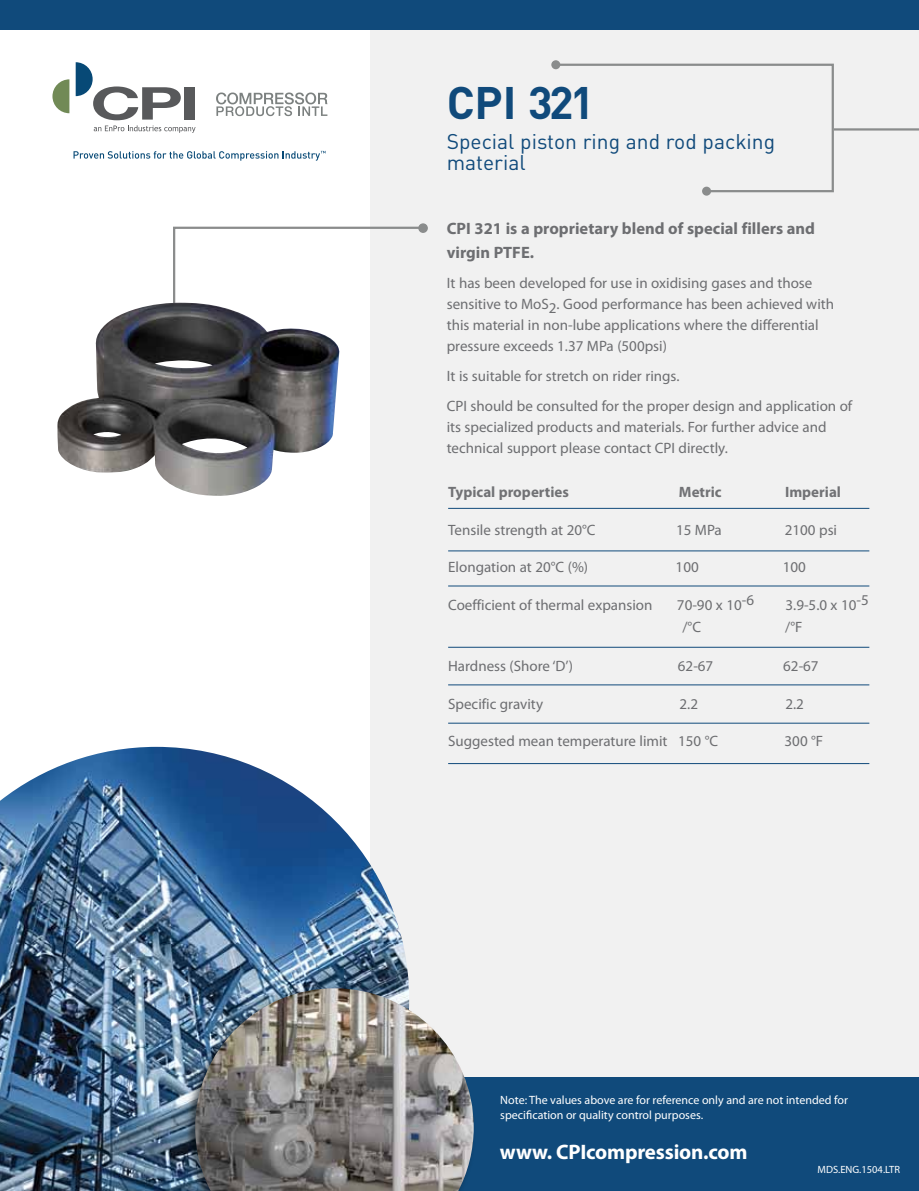
<style>
.page{position:relative;width:919px;height:1191px;background:#fff}
.page>*{position:absolute;margin:0;border:0;box-sizing:border-box;transform-origin:0 0}
.t1{font:700 45px "DINOT";letter-spacing:-.04em;color:#104a7b}
.t2{font:21px/21px "DINOT";color:#104a7b}
.t3{font:700 21px "Myriad Pro";letter-spacing:-.01em;color:#fff}
.t4{font:700 16.5px/24px "Myriad Pro";color:#6d6e71}
.t5{font:15px/21px "Myriad Pro";color:#6d6e71}
.t6{font:700 15px "Myriad Pro";color:#717275}
.t7{font:12px/15px "Myriad Pro";color:#fff}
.t8{font:10.5px "Myriad Pro";color:#fff}
</style>
<div class="page">
<div style="left:371px;top:30px;width:547px;height:1049px;background:#f1f1f1"></div>
<div style="left:0;top:1077px;width:918px;height:114px;background:#104a7b"></div>
<div style="left:0;top:0;width:918px;height:30px;background:#104a7b"></div>
<svg style="left:216px;top:92px;width:111px;height:24px"></svg>
<svg style="left:52px;top:79px;width:17px;height:34px"></svg>
<svg style="left:73px;top:151px;width:252px;height:10px"></svg>
<svg style="left:76px;top:62px;width:119px;height:71px"></svg>
<hr style="left:833px;top:128px;width:85px;height:3px;background:#8a8c8c">
<svg style="left:555px;top:63px;width:280px;height:130px"></svg>
<div style="left:702px;top:187px;width:9px;height:9px;background:#8a8c8c;border-radius:50%"></div>
<div style="left:551px;top:60px;width:9px;height:9px;background:#8a8c8c;border-radius:50%"></div>
<img style="left:0;top:747px;width:409px;height:444px">
<div style="left:183px;top:985px;width:292px;height:206px;background:#000;opacity:.57"></div>
<img style="left:195px;top:988px;width:278px;height:203px">
<hr style="left:448px;top:723px;width:421px;height:1px;background:#104a7b">
<hr style="left:448px;top:550px;width:421px;height:1px;background:#104a7b">
<hr style="left:448px;top:585px;width:421px;height:1px;background:#104a7b">
<hr style="left:448px;top:647px;width:421px;height:1px;background:#104a7b">
<hr style="left:448px;top:684px;width:421px;height:1px;background:#104a7b">
<hr style="left:448px;top:763px;width:421px;height:1px;background:#104a7b">
<hr style="left:448px;top:508px;width:421px;height:1px;background:#104a7b">
<div style="left:418px;top:223px;width:10px;height:10px;border:2px solid #8a8c8c;border-radius:50%"></div>
<svg style="left:173px;top:225px;width:255px;height:136px"></svg>
<img style="left:57px;top:302px;width:282px;height:194px">
<h1 class="t1" style="left:446px;top:73px;width:149px">CPI 321</h1>
<h2 class="t2" style="left:446px;top:130px;width:330px">Special piston ring and rod packing material</h2>
<p class="t4" style="left:446px;top:215px;width:370px">CPI 321 is a proprietary blend of special fillers and virgin PTFE.</p>
<p class="t5" style="left:446px;top:272px;width:389px">It has been developed for use in oxidising gases and those sensitive to MoS2. Good performance has been achieved with this material in non-lube applications where the differential pressure exceeds 1.37 MPa (500psi)</p>
<p class="t5" style="left:446px;top:360px;width:407px;line-height:30px">It is suitable for stretch on rider rings.<br>CPI should be consulted for the proper design and application of</p>
<p class="t5" style="left:446px;top:416px;width:381px">its specialized products and materials. For further advice and technical support please contact CPI directly.</p>
<p class="t6" style="left:448px;top:482px;width:122px">Typical properties</p>
<p class="t6" style="left:679px;top:482px;width:44px">Metric</p>
<p class="t6" style="left:785px;top:482px;width:58px">Imperial</p>
<p class="t5" style="left:448px;top:519px;width:149px">Tensile strength at 20°C</p>
<p class="t5" style="left:676px;top:519px;width:47px">15 MPa</p>
<p class="t5" style="left:784px;top:519px;width:54px">2100 psi</p>
<p class="t5" style="left:448px;top:556px;width:141px">Elongation at 20°C (%)</p>
<p class="t5" style="left:675px;top:556px;width:25px">100</p>
<p class="t5" style="left:782px;top:556px;width:25px">100</p>
<p class="t5" style="left:448px;top:594px;width:206px">Coefficient of thermal expansion</p>
<p class="t5" style="left:677px;top:594px;width:79px">70-90 x 10-6</p>
<p class="t5" style="left:785px;top:594px;width:85px">3.9-5.0 x 10-5</p>
<p class="t5" style="left:682px;top:616px;width:20px">/°C</p>
<p class="t5" style="left:785px;top:616px;width:19px">/°F</p>
<p class="t5" style="left:448px;top:655px;width:126px">Hardness (Shore ‘D’)</p>
<p class="t5" style="left:678px;top:655px;width:37px">62-67</p>
<p class="t5" style="left:783px;top:655px;width:37px">62-67</p>
<p class="t5" style="left:448px;top:693px;width:96px">Specific gravity</p>
<p class="t5" style="left:679px;top:693px;width:20px">2.2</p>
<p class="t5" style="left:785px;top:693px;width:20px">2.2</p>
<p class="t5" style="left:448px;top:730px;width:271px">Suggested mean temperature limit 150 °C</p>
<p class="t5" style="left:784px;top:730px;width:40px">300 °F</p>
<p class="t7" style="left:500px;top:1091px;width:349px">Note: The values above are for reference only and are not intended for specification or quality control purposes.</p>
<h2 class="t3" style="left:500px;top:1138px;width:249px">www. CPIcompression.com</h2>
<p class="t8" style="left:817px;top:1163px;width:84px">MDS.ENG.1504.LTR</p>
</div>
